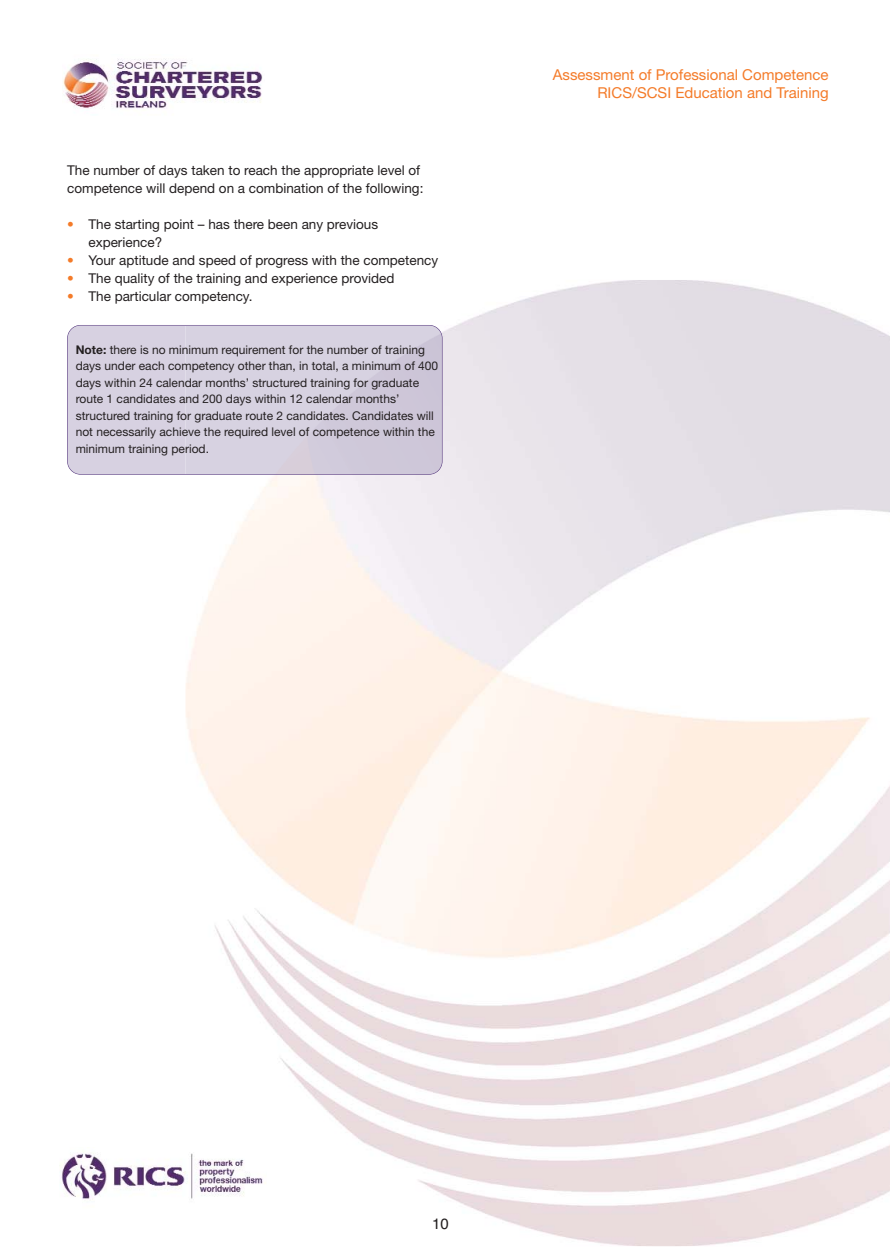
<style>
.page{position:relative;width:890px;height:1259px;background:#fff}
.page>*{position:absolute;margin:0;border:0;box-sizing:border-box;transform-origin:0 0}
.t1{font:15px/18px "Helvetica Neue";color:#f47b29;text-align:right}
.t2{font:15px "Helvetica";color:#231f20}
.t3{font:13.5px/18px "Helvetica Neue";color:#231f20}
.t4{font:12px/16.5px "Helvetica Neue";color:#231f20}
.s1{color:#f47b29}
.s2{font-weight:700}
</style>
<div class="page">
<img style="left:185px;top:280px;width:705px;height:965px">
<img style="left:63px;top:59px;width:200px;height:50px">
<img style="left:59px;top:1147px;width:208px;height:61px">
<div style="left:68px;top:325px;width:117px;height:149px;background:#d7d1e1"></div>
<img style="left:429px;top:325px;width:13px;height:149px">
<div style="left:67px;top:325px;width:375px;height:149px;border:1px solid #55387e;border-radius:13px"></div>
<p class="t3" style="left:67px;top:162px;width:358px">The number of days taken to reach the appropriate level of competence will depend on a combination of the following:</p>
<p class="t3" style="left:88px;top:216px;width:291px;text-indent:-21px"><span class="s1">•</span> The starting point – has there been any previous experience?</p>
<p class="t3" style="left:67px;top:252px;width:372px"><span class="s1">•</span> Your aptitude and speed of progress with the competency</p>
<p class="t3" style="left:67px;top:270px;width:329px"><span class="s1">•</span> The quality of the training and experience provided</p>
<p class="t3" style="left:67px;top:288px;width:187px"><span class="s1">•</span> The particular competency.</p>
<p class="t4" style="left:76px;top:342px;width:364px"><span class="s2">Note:</span> there is no minimum requirement for the number of training days under each competency other than, in total, a minimum of 400 days within 24 calendar months’ structured training for graduate route 1 candidates and 200 days within 12 calendar months’ structured training for graduate route 2 candidates. Candidates will not necessarily achieve the required level of competence within the minimum training period.</p>
<p class="t1" style="left:553px;top:67px;width:277px">Assessment of Professional Competence<br>RICS/SCSI Education and Training</p>
<p class="t2" style="left:432px;top:1217px;width:18px">10</p>
</div>
